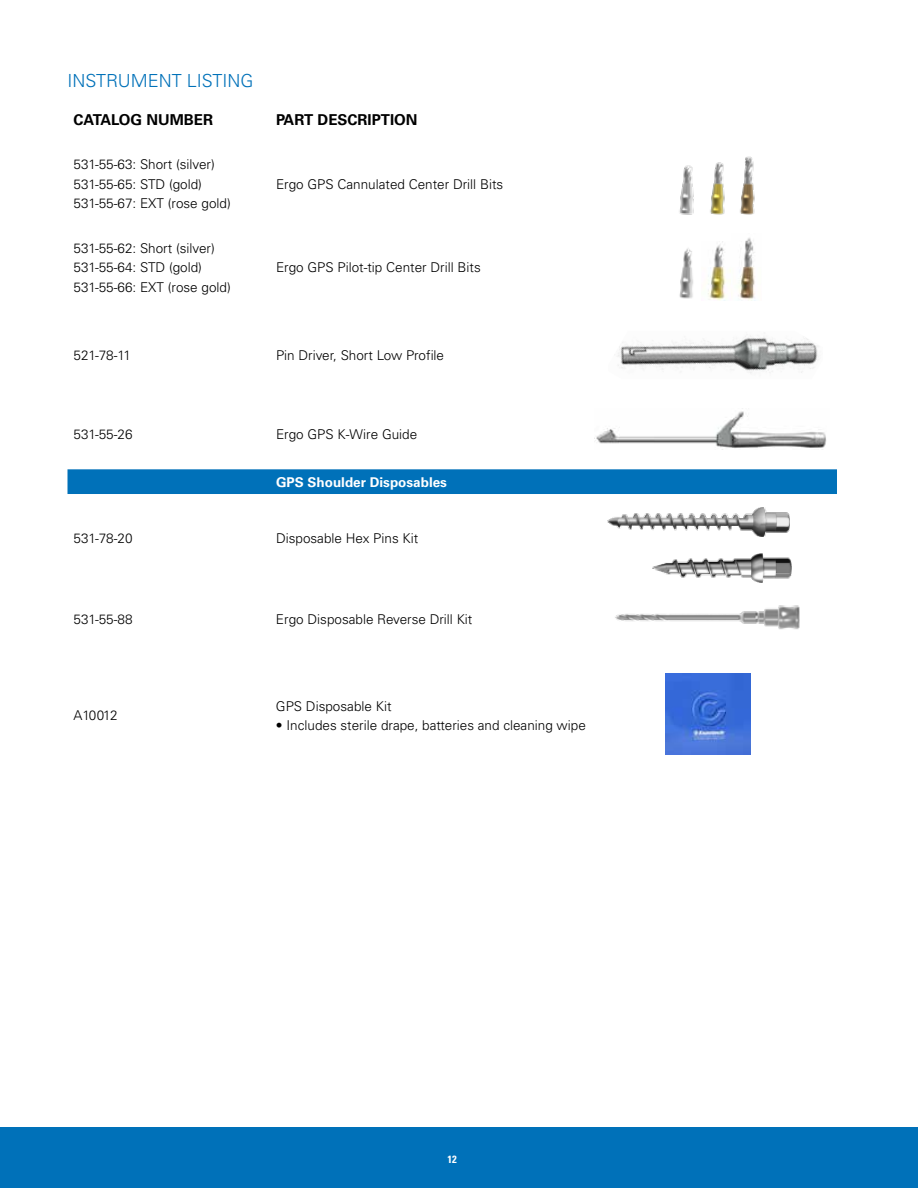
<style>
.page{position:relative;width:918px;height:1188px;background:#fff}
.page>*{position:absolute;margin:0;border:0;box-sizing:border-box;transform-origin:0 0}
.t1{font:300 18px "Univers LT Std";color:#0071b9}
.t2{font:700 15px "Univers LT Std";color:#000}
.t3{font:300 13.5px/19.8px "Univers LT Std";color:#000}
.t4{font:700 13.5px "Univers LT Std";color:#fff}
.t5{font:700 condensed 10.5px "Univers LT Std";color:#fff}
</style>
<div class="page">
<div style="left:0;top:1127px;width:918px;height:61px;background:#0071b9"></div>
<div style="left:68px;top:469px;width:769px;height:25px;background:#0071b9"></div>
<img style="left:679px;top:165px;width:15px;height:50px">
<img style="left:710px;top:162px;width:15px;height:53px">
<img style="left:740px;top:156px;width:15px;height:59px">
<img style="left:679px;top:248px;width:14px;height:51px">
<img style="left:708px;top:244px;width:23px;height:56px">
<img style="left:738px;top:237px;width:17px;height:63px">
<img style="left:617px;top:335px;width:202px;height:39px">
<img style="left:594px;top:408px;width:233px;height:40px">
<img style="left:608px;top:508px;width:182px;height:28px">
<img style="left:652px;top:554px;width:140px;height:28px">
<img style="left:615px;top:605px;width:185px;height:25px">
<img style="left:665px;top:674px;width:85px;height:81px">
<h1 class="t1" style="left:68px;top:70px;width:187px">INSTRUMENT LISTING</h1>
<p class="t2" style="left:74px;top:111px;width:141px">CATALOG NUMBER</p>
<p class="t2" style="left:276px;top:111px;width:143px">PART DESCRIPTION</p>
<p class="t3" style="left:74px;top:154px;width:159px">531-55-63: Short (silver)<br>531-55-65: STD (gold)<br>531-55-67: EXT (rose gold)</p>
<p class="t3" style="left:276px;top:174px;width:229px">Ergo GPS Cannulated Center Drill Bits</p>
<p class="t3" style="left:74px;top:238px;width:159px">531-55-62: Short (silver)<br>531-55-64: STD (gold)<br>531-55-66: EXT (rose gold)</p>
<p class="t3" style="left:276px;top:258px;width:206px">Ergo GPS Pilot-tip Center Drill Bits</p>
<p class="t3" style="left:74px;top:345px;width:59px">521-78-11</p>
<p class="t3" style="left:276px;top:345px;width:170px">Pin Driver, Short Low Profile</p>
<p class="t3" style="left:74px;top:424px;width:61px">531-55-26</p>
<p class="t3" style="left:276px;top:424px;width:143px">Ergo GPS K-Wire Guide</p>
<p class="t4" style="left:276px;top:474px;width:173px">GPS Shoulder Disposables</p>
<p class="t3" style="left:74px;top:528px;width:61px">531-78-20</p>
<p class="t3" style="left:276px;top:528px;width:144px">Disposable Hex Pins Kit</p>
<p class="t3" style="left:73px;top:610px;width:61px">531-55-88</p>
<p class="t3" style="left:276px;top:610px;width:198px">Ergo Disposable Reverse Drill Kit</p>
<p class="t3" style="left:73px;top:706px;width:46px">A10012</p>
<p class="t3" style="left:276px;top:696px;width:117px">GPS Disposable Kit</p>
<p class="t3" style="left:276px;top:716px;width:311px">• Includes sterile drape, batteries and cleaning wipe</p>
<p class="t5" style="left:448px;top:1153px;width:11px">12</p>
</div>
